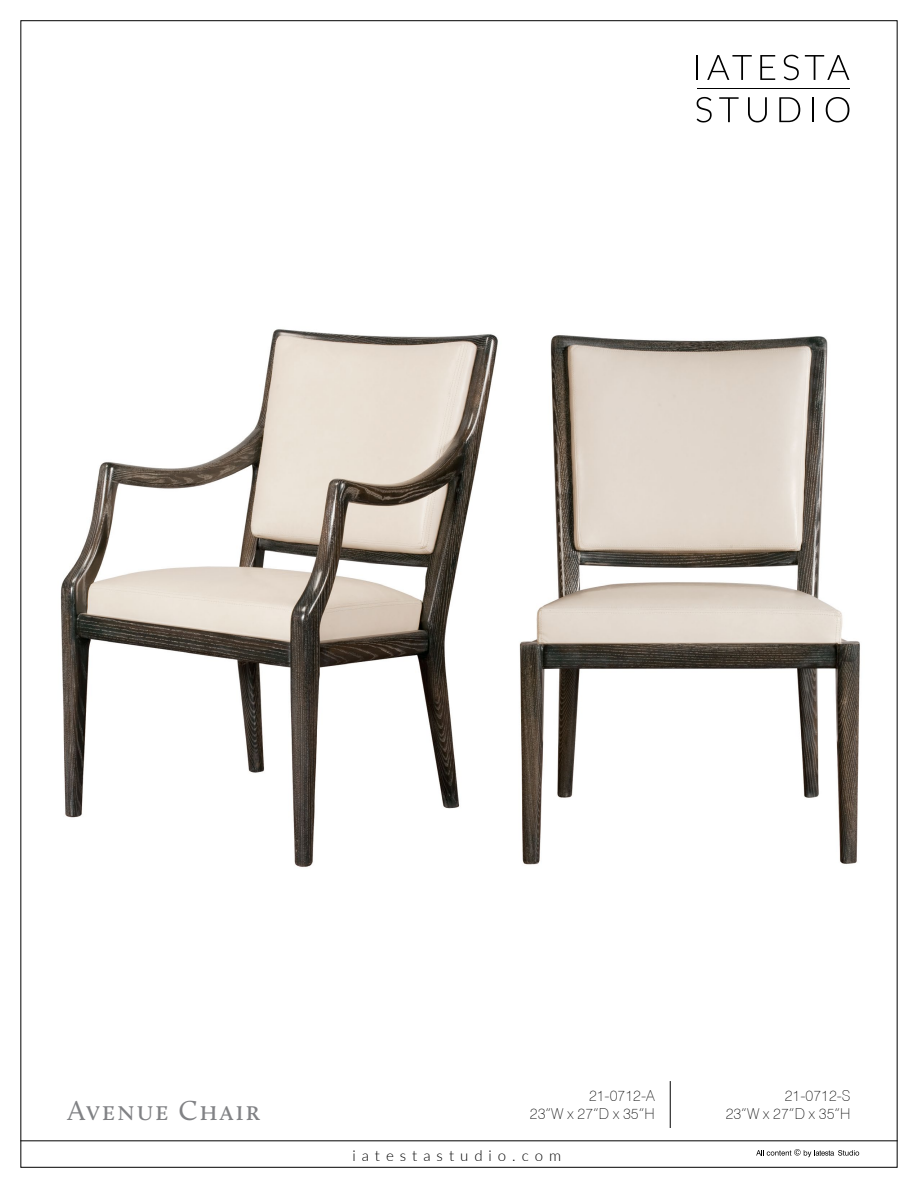
<style>
.page{position:relative;width:918px;height:1188px;background:#fff}
.page>*{position:absolute;margin:0;border:0;box-sizing:border-box;transform-origin:0 0}
.t1{font:28.5px "Calluna";letter-spacing:.06em;color:#818285}
.t2{font:100 15px/18px "Swiss 721 BT";color:#000;text-align:right}
.t3{font:300 15px "Lato";letter-spacing:.4em;color:#000}
</style>
<div class="page">
<svg style="left:784px;top:55px;width:15px;height:25px"></svg>
<svg style="left:697px;top:97px;width:15px;height:26px"></svg>
<svg style="left:697px;top:55px;width:1px;height:25px"></svg>
<svg style="left:707px;top:55px;width:45px;height:25px"></svg>
<svg style="left:760px;top:55px;width:15px;height:25px"></svg>
<svg style="left:805px;top:55px;width:44px;height:25px"></svg>
<svg style="left:719px;top:97px;width:20px;height:25px"></svg>
<svg style="left:748px;top:97px;width:19px;height:25px"></svg>
<svg style="left:779px;top:97px;width:21px;height:25px"></svg>
<hr style="left:812px;top:97px;width:2px;height:25px;background:#000">
<svg style="left:826px;top:97px;width:23px;height:25px"></svg>
<hr style="left:697px;top:88px;width:152px;height:1px;background:#000">
<svg style="left:756px;top:1149px;width:103px;height:8px"></svg>
<hr style="left:20px;top:1141px;width:878px;height:1px;background:#000">
<img style="left:60px;top:329px;width:800px;height:538px">
<hr style="left:670px;top:1081px;width:1px;height:47px;background:#000">
<h1 class="t1" style="left:68px;top:1093px;width:194px">Avenue Chair</h1>
<p class="t2" style="left:726px;top:1087px;width:126px">21-0712-S<br>23”W x 27”D x 35”H</p>
<p class="t2" style="left:530px;top:1087px;width:126px">21-0712-A<br>23”W x 27”D x 35”H</p>
<p class="t3" style="left:352px;top:1145px;width:210px">iatestastudio.com</p>
</div>
